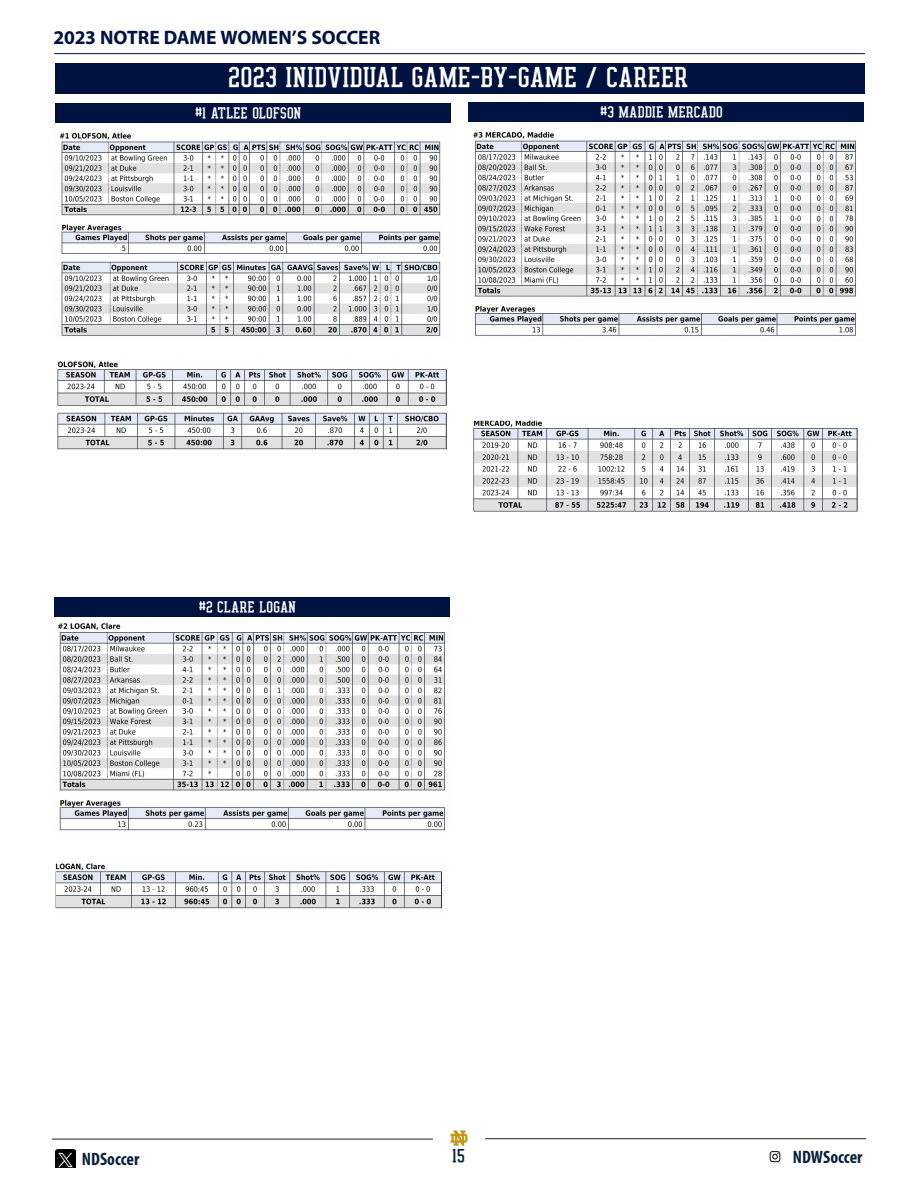
<style>
.page{position:relative;width:918px;height:1188px;background:#fff}
.page>*{position:absolute;margin:0;border:0;box-sizing:border-box;transform-origin:0 0}
.t1{font:27px "Leahy";color:#fff}
.t2{font:700 19.5px "Myriad Pro";letter-spacing:-.005em;color:#001340}
.t3{font:700 condensed 18px "Myriad Pro";color:#0b213e}
.t4{font:18px "Leahy";color:#0b213e}
.t5{font:15px "Leahy";color:#fff}
</style>
<div class="page">
<hr style="left:55px;top:53px;width:810px;height:1px;background:#001340">
<img style="left:56px;top:1150px;width:20px;height:18px">
<hr style="left:52px;top:1139px;width:381px;height:1px;background:#231f20">
<hr style="left:485px;top:1138px;width:381px;height:1px;background:#231f20">
<img style="left:450px;top:1130px;width:18px;height:16px">
<div style="left:55px;top:63px;width:810px;height:31px;background:#001340"></div>
<img style="left:769px;top:1151px;width:12px;height:12px">
<img style="left:473px;top:131px;width:383px;height:205px">
<img style="left:473px;top:422px;width:385px;height:90px">
<div style="left:54px;top:598px;width:396px;height:19px;background:#001340"></div>
<div style="left:468px;top:103px;width:396px;height:19px;background:#001340"></div>
<img style="left:57px;top:623px;width:388px;height:208px">
<img style="left:56px;top:863px;width:386px;height:46px">
<div style="left:55px;top:103px;width:396px;height:20px;background:#001340"></div>
<img style="left:59px;top:132px;width:382px;height:204px">
<img style="left:57px;top:361px;width:390px;height:89px">
<h2 class="t2" style="left:54px;top:25px;width:328px">2023 NOTRE DAME WOMEN’S SOCCER</h2>
<p class="t1" style="left:229px;top:63px;width:462px">2023 INIDVIDUAL GAME-BY-GAME / CAREER</p>
<p class="t5" style="left:195px;top:105px;width:108px">#1 ATLEE OLOFSON</p>
<p class="t5" style="left:600px;top:104px;width:124px">#3 MADDIE MERCADO</p>
<p class="t5" style="left:199px;top:599px;width:99px">#2 CLARE LOGAN</p>
<p class="t3" style="left:82px;top:1148px;width:59px">NDSoccer</p>
<p class="t4" style="left:453px;top:1147px;width:14px">15</p>
<p class="t3" style="left:793px;top:1146px;width:71px">NDWSoccer</p>
</div>
